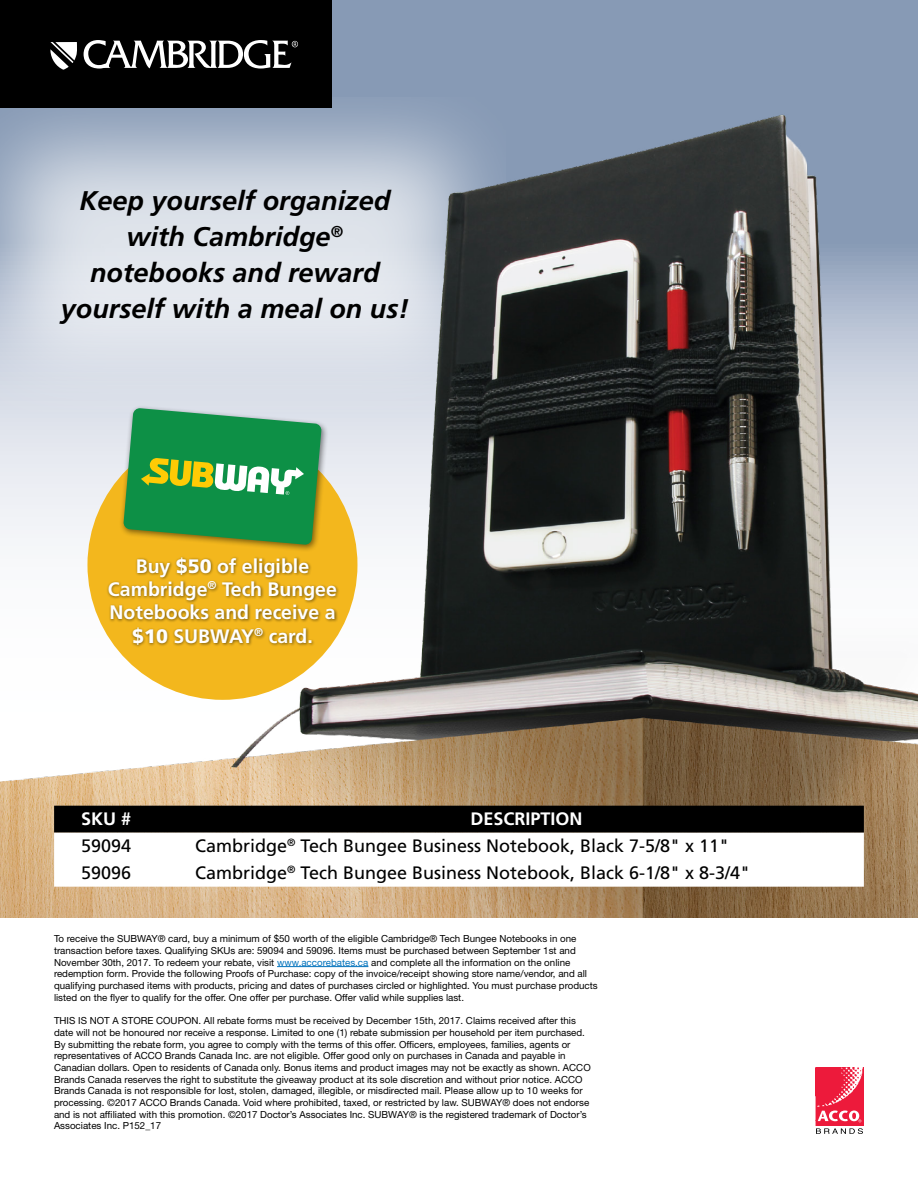
<style>
.page{position:relative;width:918px;height:1188px;background:#879ab5}
.page>*{position:absolute;margin:0;border:0;box-sizing:border-box;transform-origin:0 0}
.t1{font:italic 700 27px/36px "Frutiger LT Std";color:#000;text-align:center}
.t2{font:700 19.5px/23.4px "Frutiger LT Std";color:#fff;text-align:center}
.t3{font:18px "Frutiger LT Std";color:#000}
.t4{font:700 18px "Frutiger LT Std";color:#fff}
.t5{font:9.75px/11.7px "Helvetica Neue LT Std";color:#000}
.s1{font-weight:900}
.s2{color:#0072bc}
</style>
<div class="page">
<img style="left:0;top:107px;width:918px;height:811px">
<div style="left:0;top:918px;width:918px;height:270px;background:#fff"></div>
<div style="left:87px;top:430px;width:270px;height:270px;background:#f3b71d;border-radius:50%"></div>
<div style="left:119px;top:405px;width:210px;height:148px;background:#000;opacity:.5"></div>
<svg style="left:123px;top:408px;width:199px;height:137px;background:#449f55"></svg>
<div style="left:106px;top:555px;width:234px;height:94px;background:#000;opacity:.5"></div>
<div style="left:0;top:0;width:332px;height:107px;background:#000"></div>
<svg style="left:50px;top:42px;width:27px;height:28px"></svg>
<svg style="left:84px;top:40px;width:214px;height:29px"></svg>
<hr style="left:277px;top:966px;width:91px;height:1px;background:#0072bc">
<img style="left:815px;top:1068px;width:49px;height:57px">
<svg style="left:818px;top:1111px;width:43px;height:11px"></svg>
<svg style="left:816px;top:1128px;width:47px;height:6px"></svg>
<div style="left:54px;top:806px;width:810px;height:27px;background:#000"></div>
<div style="left:54px;top:833px;width:810px;height:54px;background:#fff"></div>
<h1 class="t1" style="left:61px;top:183px;width:350px">Keep yourself organized with Cambridge<sup>® </sup>notebooks and reward yourself with a meal on us!</h1>
<h2 class="t2" style="left:108px;top:554px;width:231px">Buy <span class="s1">$50</span> of eligible<br>Cambridge<sup>®</sup> Tech Bungee<br>Notebooks and receive a <span class="s1">$10</span> SUBWAY<sup>®</sup> card.</h2>
<h3 class="t4" style="left:81px;top:808px;width:52px">SKU #</h3>
<h3 class="t4" style="left:470px;top:808px;width:114px">DESCRIPTION</h3>
<h3 class="t3" style="left:81px;top:835px;width:52px">59094</h3>
<h3 class="t3" style="left:195px;top:835px;width:536px">Cambridge<sup>®</sup> Tech Bungee Business Notebook, Black 7-5/8" x 11"</h3>
<h3 class="t3" style="left:81px;top:862px;width:52px">59096</h3>
<h3 class="t3" style="left:195px;top:862px;width:557px">Cambridge<sup>®</sup> Tech Bungee Business Notebook, Black 6-1/8" x 8-3/4"</h3>
<p class="t5" style="left:54px;top:933px;width:545px">To receive the SUBWAY® card, buy a minimum of $50 worth of the eligible Cambridge® Tech Bungee Notebooks in one transaction before taxes. Qualifying SKUs are: 59094 and 59096. Items must be purchased between September 1st and November 30th, 2017. To redeem your rebate, visit <span class="s2">www.accorebates.ca</span> and complete all the information on the online redemption form. Provide the following Proofs of Purchase: copy of the invoice/receipt showing store name/vendor, and all qualifying purchased items with products, pricing and dates of purchases circled or highlighted. You must purchase products listed on the flyer to qualify for the offer. One offer per purchase. Offer valid while supplies last.</p>
<p class="t5" style="left:54px;top:1015px;width:538px">THIS IS NOT A STORE COUPON. All rebate forms must be received by December 15th, 2017. Claims received after this date will not be honoured nor receive a response. Limited to one (1) rebate submission per household per item purchased.<br>By submitting the rebate form, you agree to comply with the terms of this offer. Officers, employees, families, agents or representatives of ACCO Brands Canada Inc. are not eligible. Offer good only on purchases in Canada and payable in Canadian dollars. Open to residents of Canada only. Bonus items and product images may not be exactly as shown. ACCO Brands Canada reserves the right to substitute the giveaway product at its sole discretion and without prior notice. ACCO Brands Canada is not responsible for lost, stolen, damaged, illegible, or misdirected mail. Please allow up to 10 weeks for processing. ©2017 ACCO Brands Canada. Void where prohibited, taxed, or restricted by law. SUBWAY® does not endorse and is not affiliated with this promotion. ©2017 Doctor’s Associates Inc. SUBWAY® is the registered trademark of Doctor’s Associates Inc. P152_17</p>
</div>
